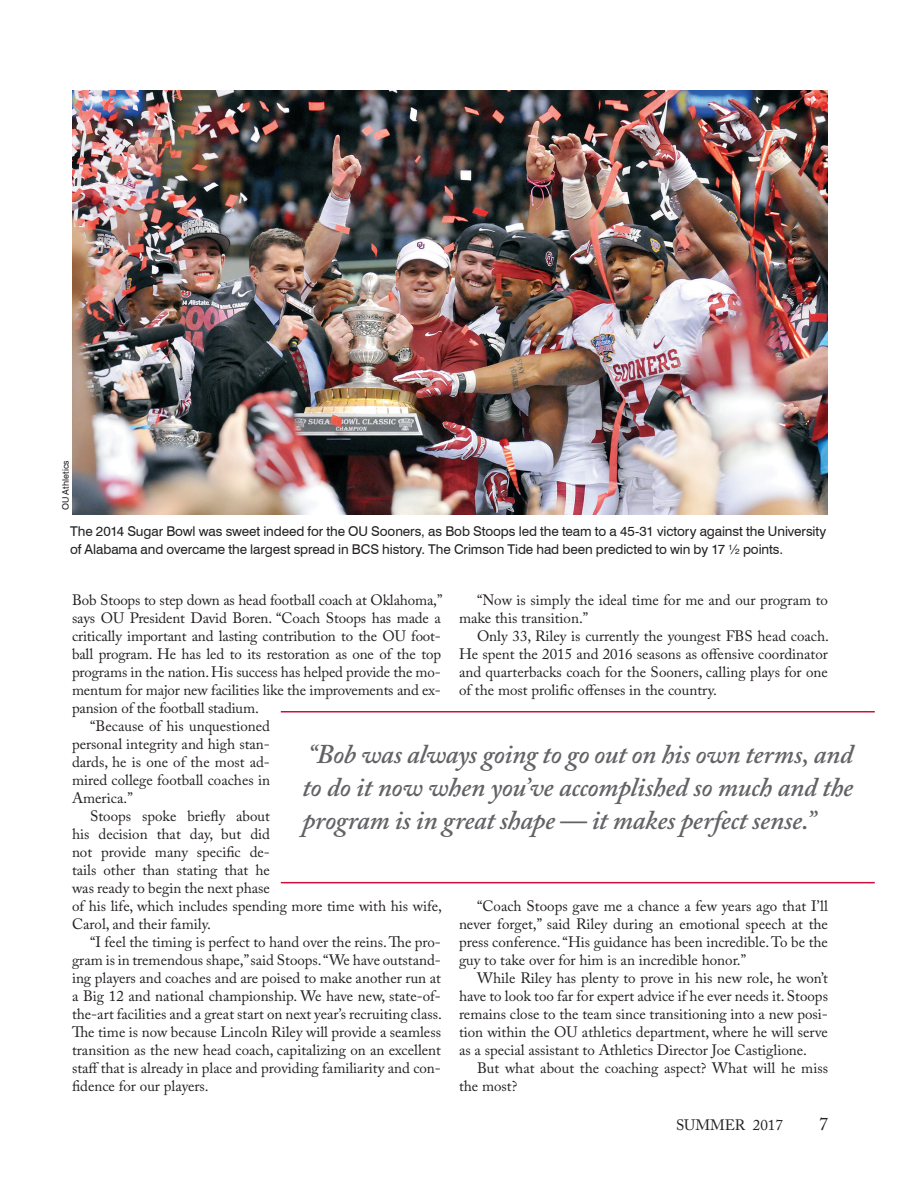
<style>
.page{position:relative;width:918px;height:1188px;background:#fff}
.page>*{position:absolute;margin:0;border:0;box-sizing:border-box;transform-origin:0 0}
.BodyText{font:italic 600 27px/33px "Adobe Caslon Pro";letter-spacing:-.015em;color:#636366;text-align:justify}
.t1{font:18px "Adobe Caslon Pro";color:#231f20}
.BodyText-2{font:15px/18px "Adobe Caslon Pro";color:#231f20;text-align:justify}
.Cutline{font:13.5px/18px "Swiss 721 BT";letter-spacing:-.005em;color:#231f20}
.Photo_Credit{font:9px "Swiss 721 BT";letter-spacing:.005em;color:#231f20}
</style>
<div class="page">
<img style="left:72px;top:90px;width:756px;height:424px">
<hr style="left:281px;top:882px;width:594px;height:1px;background:#cd0f3b">
<hr style="left:281px;top:711px;width:594px;height:1px;background:#cd0f3b">
<p class="Photo_Credit" style="left:59px;top:510px;width:52px;rotate:-90deg">OU Athletics</p>
<p class="Cutline" style="left:70px;top:522px;width:758px">The 2014 Sugar Bowl was sweet indeed for the OU Sooners, as Bob Stoops led the team to a 45-31 victory against the University of Alabama and overcame the largest spread in BCS history. The Crimson Tide had been predicted to win by 17 ½ points.</p>
<p class="BodyText-2" style="left:72px;top:591px;width:372px">Bob Stoops to step down as head football coach at Oklahoma,” says OU President David Boren. “Coach Stoops has made a critically important and lasting contribution to the OU foot&shy;ball program. He has led to its restoration as one of the top programs in the nation. His success has helped provide the mo&shy;mentum for major new facilities like the improvements and ex&shy;pansion of the football stadium.</p>
<p class="BodyText-2" style="left:72px;top:717px;width:200px;text-indent:18px">“Because of his unquestioned personal integrity and high stan&shy;dards, he is one of the most ad&shy;mired college football coaches in America.”</p>
<p class="BodyText-2" style="left:72px;top:807px;width:372px;text-align:left;text-indent:18px">Stoops spoke briefly about<br>his decision that day, but did<br>not provide many specific de-<br>tails other than stating that he<br>was ready to begin the next phase<br>of his life, which includes spending more time with his wife, Carol, and their family.</p>
<p class="BodyText-2" style="left:72px;top:933px;width:372px;text-indent:18px">“I feel the timing is perfect to hand over the reins. The pro&shy;gram is in tremendous shape,” said Stoops. “We have outstand&shy;ing players and coaches and are poised to make another run at a Big 12 and national championship. We have new, state-of&shy;the-art facilities and a great start on next year’s recruiting class.<br>The time is now because Lincoln Riley will provide a seamless transition as the new head coach, capitalizing on an excellent staff that is already in place and providing familiarity and con&shy;fidence for our players.</p>
<p class="BodyText-2" style="left:459px;top:591px;width:371px;text-indent:18px">“Now is simply the ideal time for me and our program to make this transition.”</p>
<p class="BodyText-2" style="left:459px;top:627px;width:372px;text-indent:18px">Only 33, Riley is currently the youngest FBS head coach.<br>He spent the 2015 and 2016 seasons as offensive coordinator and quarterbacks coach for the Sooners, calling plays for one of the most prolific offenses in the country.</p>
<p class="BodyText" style="left:302px;top:737px;width:552px">“Bob was always going to go out on his own terms, and to do it now when you’ve accomplished so much and the program is in great shape — it makes perfect sense.”</p>
<p class="BodyText-2" style="left:459px;top:897px;width:371px;text-indent:18px">“Coach Stoops gave me a chance a few years ago that I’ll never forget,” said Riley during an emotional speech at the press conference. “His guidance has been incredible. To be the guy to take over for him is an incredible honor.”</p>
<p class="BodyText-2" style="left:459px;top:969px;width:371px;text-indent:18px">While Riley has plenty to prove in his new role, he won’t have to look too far for expert advice if he ever needs it. Stoops remains close to the team since transitioning into a new posi&shy;tion within the OU athletics department, where he will serve as a special assistant to Athletics Director Joe Castiglione.</p>
<p class="BodyText-2" style="left:459px;top:1059px;width:371px;text-indent:18px">But what about the coaching aspect? What will he miss the most?</p>
<p class="BodyText-2" style="left:676px;top:1116px;width:108px">SUMMER 2017</p>
<p class="t1" style="left:819px;top:1114px;width:10px">7</p>
</div>
